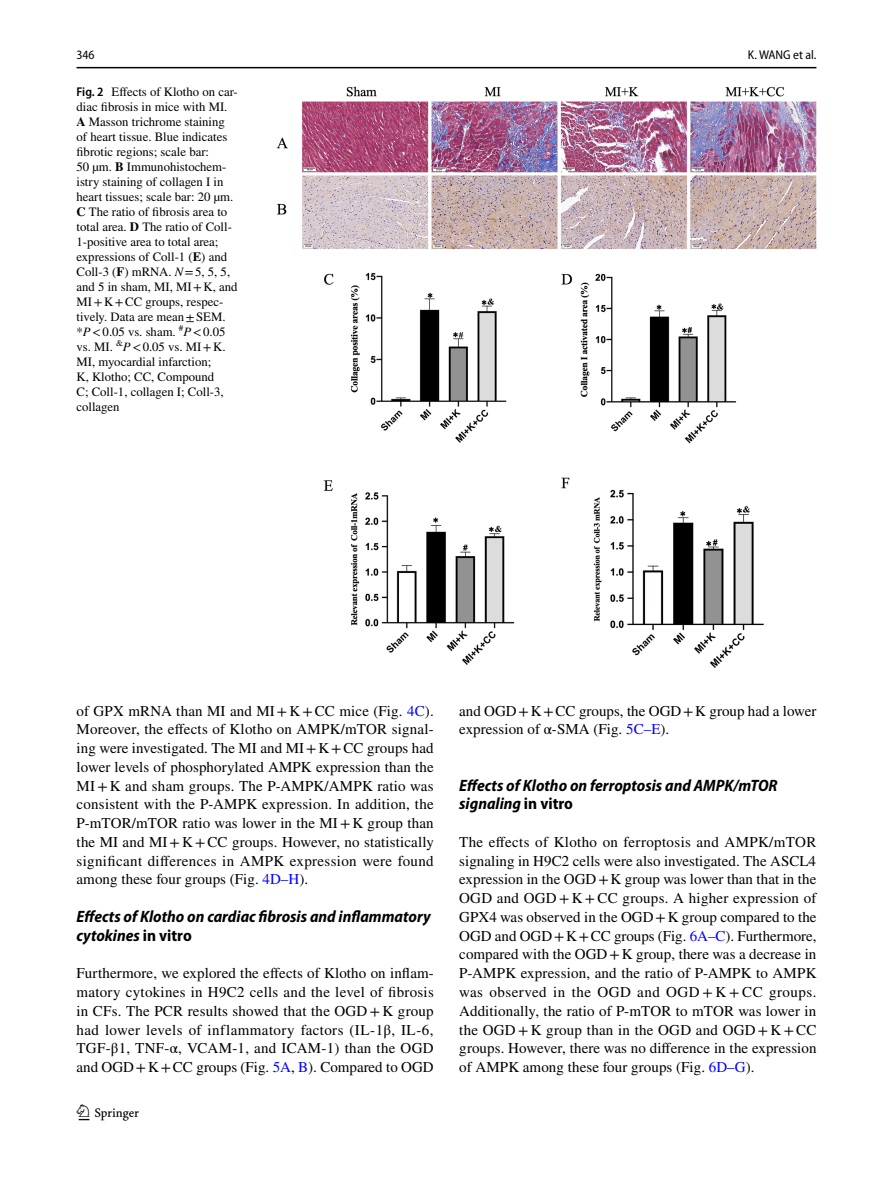
<style>
.page{position:relative;width:893px;height:1187px;background:#fff}
.page>*{position:absolute;margin:0;border:0;box-sizing:border-box;transform-origin:0 0}
.t1{font:22.5px "Springnew Regular 2";color:#000}
.t2{font:italic 700 semi-condensed 16.5px/18.8px "Myriad Pro";color:#000}
.t3{font:15px/18.8px "STIX";letter-spacing:.005em;color:#000;text-align:justify}
.t4{font:12.75px/15px "STIX";color:#000}
.t5{font:semi-condensed 12.75px "Myriad Pro";color:#000}
.s1{font-family:"Myriad Pro";font-weight:600;font-stretch:semi-condensed}
.s2{font-weight:700}
.s3{font-style:italic}
.s4{color:#00f}
.s5{font-style:normal}
</style>
<div class="page">
<hr style="left:77px;top:67px;width:739px;height:1px;background:#000">
<img style="left:276px;top:87px;width:540px;height:581px">
<p class="t5" style="left:77px;top:48px;width:20px">346</p>
<p class="t5" style="left:748px;top:48px;width:70px">K. WANG et al.</p>
<p class="t4" style="left:77px;top:85px;width:163px"><span class="s1">Fig. 2</span> Effects of Klotho on car&shy;diac fibrosis in mice with MI.<br><span class="s2">A</span> Masson trichrome staining of heart tissue. Blue indicates fibrotic regions; scale bar:<br>50 µm. <span class="s2">B</span> Immunohistochem&shy;istry staining of collagen I in heart tissues; scale bar: 20 µm.<br><span class="s2">C</span> The ratio of fibrosis area to total area. <span class="s2">D</span> The ratio of Coll-<br>1-positive area to total area; expressions of Coll-1 (<span class="s2">E</span>) and<br>Coll-3 (<span class="s2">F</span>) mRNA. <span class="s3">N</span>=5, 5, 5, and 5 in sham, MI, MI+K, and<br>MI+K+CC groups, respec&shy;tively. Data are mean±SEM. *<span class="s3">P</span>&lt;0.05 vs. sham. <sup>#</sup><span class="s3">P</span>&lt;0.05 vs. MI. <sup>&amp;</sup><span class="s3">P</span>&lt;0.05 vs. MI+K.<br>MI, myocardial infarction;<br>K, Klotho; CC, Compound<br>C; Coll-1, collagen I; Coll-3, collagen</p>
<p class="t3" style="left:77px;top:702px;width:359px">of GPX mRNA than MI and MI+K+CC mice (Fig. <span class="s4">4C</span>).<br>Moreover, the effects of Klotho on AMPK/mTOR signal&shy;ing were investigated. The MI and MI+K+CC groups had lower levels of phosphorylated AMPK expression than the MI+ K and sham groups. The P-AMPK/AMPK ratio was consistent with the P-AMPK expression. In addition, the P-mTOR/mTOR ratio was lower in the MI+K group than the MI and MI+K+CC groups. However, no statistically significant differences in AMPK expression were found among these four groups (Fig. <span class="s4">4D–H</span>).</p>
<p class="t2" style="left:77px;top:906px;width:356px">Effects of Klotho on cardiac fibrosis and inflammatory cytokines <span class="s5">in vitro</span></p>
<p class="t3" style="left:77px;top:964px;width:359px">Furthermore, we explored the effects of Klotho on inflam&shy;matory cytokines in H9C2 cells and the level of fibrosis in CFs. The PCR results showed that the OGD + K group had lower levels of inflammatory factors (IL-1β, IL-6, TGF-β1, TNF-α, VCAM-1, and ICAM-1) than the OGD and OGD+K+CC groups (Fig. <span class="s4">5A</span>, <span class="s4">B</span>). Compared to OGD</p>
<h1 class="t1" style="left:79px;top:1104px;width:62px">1 3</h1>
<p class="t3" style="left:459px;top:702px;width:359px">and OGD+K+CC groups, the OGD+K group had a lower expression of α-SMA (Fig. <span class="s4">5C–E</span>).</p>
<p class="t2" style="left:459px;top:775px;width:320px">Effects of Klotho on ferroptosis and AMPK/mTOR signaling <span class="s5">in vitro</span></p>
<p class="t3" style="left:459px;top:833px;width:359px">The effects of Klotho on ferroptosis and AMPK/mTOR signaling in H9C2 cells were also investigated. The ASCL4 expression in the OGD+K group was lower than that in the OGD and OGD + K +CC groups. A higher expression of GPX4 was observed in the OGD+K group compared to the OGD and OGD+K+CC groups (Fig. <span class="s4">6A–C</span>). Furthermore, compared with the OGD+K group, there was a decrease in P-AMPK expression, and the ratio of P-AMPK to AMPK was observed in the OGD and OGD + K + CC groups.<br>Additionally, the ratio of P-mTOR to mTOR was lower in the OGD + K group than in the OGD and OGD + K +CC groups. However, there was no difference in the expression of AMPK among these four groups (Fig. <span class="s4">6D–G</span>).</p>
</div>
